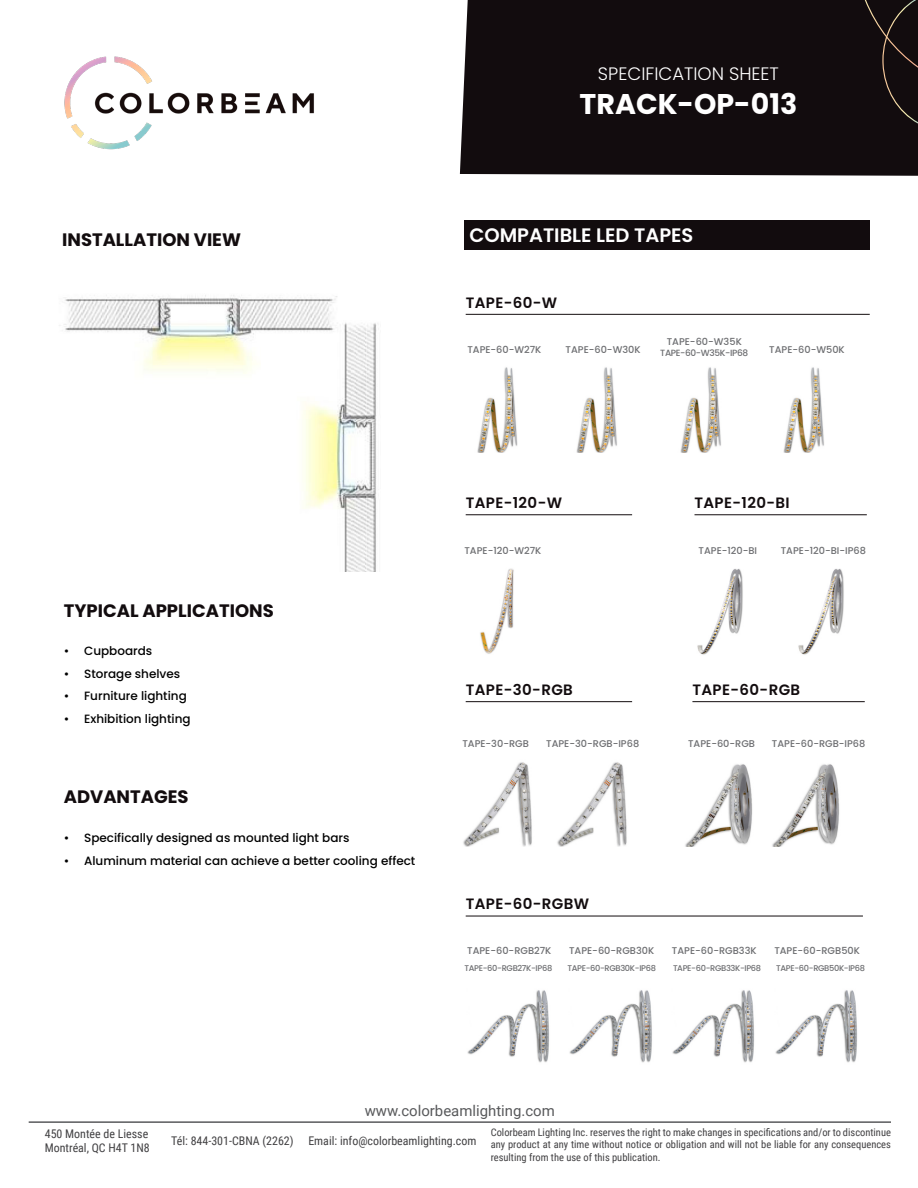
<style>
.page{position:relative;width:918px;height:1188px;background:#fff}
.page>*{position:absolute;margin:0;border:0;box-sizing:border-box;transform-origin:0 0}
.t1{font:700 28.5px "Poppins";color:#fff}
.t2{font:600 19.5px "Poppins";color:#fff}
.t3{font:700 18px "Poppins";color:#120c0e}
.t4{font:300 18px "Poppins";color:#fff}
.t5{font:600 15px "Poppins";letter-spacing:.025em;color:#120c0e}
.t6{font:15px "Roboto";color:#58595b}
.t7{font:500 12px "Poppins";color:#000}
.t8{font:12px/14.4px "Roboto Condensed";color:#414042}
.t9{font:10.5px/12.6px "Roboto Condensed";color:#414042;text-align:justify}
.t10{font:500 9.75px "Poppins";color:#6d6e71}
.t11{font:500 9px "Poppins";letter-spacing:-.04em;color:#6d6e71}
.t12{font:500 8.25px "Poppins";letter-spacing:-.04em;color:#6d6e71}
</style>
<div class="page">
<div style="left:460px;top:0;width:458px;height:176px;background:#120c0e"></div>
<svg style="left:865px;top:0;width:53px;height:124px;background:#1b1414"></svg>
<hr style="left:29px;top:1121px;width:862px;height:2px;background:#58595b">
<img style="left:59px;top:295px;width:318px;height:276px">
<img style="left:64px;top:56px;width:250px;height:94px">
<div style="left:464px;top:220px;width:406px;height:30px;background:#120c0e"></div>
<hr style="left:466px;top:314px;width:404px;height:1px;background:#120c0e">
<hr style="left:466px;top:515px;width:166px;height:1px;background:#120c0e">
<hr style="left:695px;top:515px;width:172px;height:1px;background:#120c0e">
<hr style="left:466px;top:701px;width:166px;height:1px;background:#120c0e">
<hr style="left:692px;top:701px;width:173px;height:1px;background:#120c0e">
<hr style="left:466px;top:916px;width:397px;height:1px;background:#120c0e">
<img style="left:477px;top:367px;width:41px;height:86px">
<img style="left:463px;top:762px;width:69px;height:84px">
<img style="left:557px;top:762px;width:70px;height:84px">
<img style="left:467px;top:990px;width:82px;height:73px">
<img style="left:569px;top:990px;width:83px;height:73px">
<img style="left:672px;top:990px;width:82px;height:73px">
<img style="left:775px;top:990px;width:82px;height:73px">
<img style="left:576px;top:367px;width:41px;height:86px">
<img style="left:680px;top:367px;width:41px;height:86px">
<img style="left:783px;top:367px;width:41px;height:86px">
<img style="left:480px;top:568px;width:34px;height:86px">
<img style="left:697px;top:569px;width:46px;height:86px">
<img style="left:798px;top:569px;width:46px;height:86px">
<img style="left:685px;top:764px;width:155px;height:82px">
<h3 class="t3" style="left:62px;top:229px;width:180px">INSTALLATION VIEW</h3>
<h3 class="t4" style="left:598px;top:63px;width:183px">SPECIFICATION SHEET</h3>
<h1 class="t1" style="left:580px;top:88px;width:219px">TRACK-OP-013</h1>
<h2 class="t2" style="left:469px;top:224px;width:226px">COMPATIBLE LED TAPES</h2>
<h3 class="t5" style="left:466px;top:294px;width:93px">TAPE-60-W</h3>
<p class="t10" style="left:467px;top:344px;width:76px">TAPE-60-W27K</p>
<p class="t10" style="left:566px;top:344px;width:77px">TAPE-60-W30K</p>
<p class="t10" style="left:667px;top:336px;width:77px">TAPE-60-W35K</p>
<p class="t11" style="left:660px;top:348px;width:90px">TAPE-60-W35K-IP68</p>
<p class="t10" style="left:769px;top:344px;width:77px">TAPE-60-W50K</p>
<h3 class="t3" style="left:64px;top:600px;width:211px">TYPICAL APPLICATIONS</h3>
<p class="t7" style="left:64px;top:644px;width:90px">• Cupboards</p>
<p class="t7" style="left:64px;top:667px;width:118px">• Storage shelves</p>
<p class="t7" style="left:64px;top:689px;width:124px">• Furniture lighting</p>
<p class="t7" style="left:64px;top:712px;width:128px">• Exhibition lighting</p>
<h3 class="t3" style="left:64px;top:787px;width:126px">ADVANTAGES</h3>
<p class="t7" style="left:64px;top:831px;width:287px">• Specifically designed as mounted light bars</p>
<p class="t7" style="left:64px;top:853px;width:353px">• Aluminum material can achieve a better cooling effect</p>
<h3 class="t5" style="left:466px;top:494px;width:98px">TAPE-120-W</h3>
<h3 class="t5" style="left:695px;top:494px;width:97px">TAPE-120-BI</h3>
<p class="t10" style="left:464px;top:545px;width:78px">TAPE-120-W27K</p>
<p class="t10" style="left:699px;top:545px;width:60px">TAPE-120-BI</p>
<p class="t10" style="left:781px;top:545px;width:87px">TAPE-120-BI-IP68</p>
<h3 class="t5" style="left:466px;top:681px;width:109px">TAPE-30-RGB</h3>
<h3 class="t5" style="left:692px;top:681px;width:109px">TAPE-60-RGB</h3>
<p class="t10" style="left:462px;top:738px;width:68px">TAPE-30-RGB</p>
<p class="t10" style="left:546px;top:737px;width:95px">TAPE-30-RGB-IP68</p>
<p class="t10" style="left:688px;top:738px;width:68px">TAPE-60-RGB</p>
<p class="t10" style="left:772px;top:738px;width:95px">TAPE-60-RGB-IP68</p>
<h3 class="t5" style="left:466px;top:896px;width:125px">TAPE-60-RGBW</h3>
<p class="t10" style="left:467px;top:945px;width:86px">TAPE-60-RGB27K</p>
<p class="t10" style="left:569px;top:945px;width:87px">TAPE-60-RGB30K</p>
<p class="t10" style="left:672px;top:945px;width:86px">TAPE-60-RGB33K</p>
<p class="t10" style="left:774px;top:945px;width:87px">TAPE-60-RGB50K</p>
<p class="t12" style="left:465px;top:963px;width:89px">TAPE-60-RGB27K-IP68</p>
<p class="t12" style="left:567px;top:963px;width:90px">TAPE-60-RGB30K-IP68</p>
<p class="t12" style="left:673px;top:963px;width:90px">TAPE-60-RGB33K-IP68</p>
<p class="t12" style="left:776px;top:963px;width:90px">TAPE-60-RGB50K-IP68</p>
<h3 class="t6" style="left:365px;top:1100px;width:192px">www.colorbeamlighting.com</h3>
<p class="t8" style="left:45px;top:1126px;width:106px">450 Montée de Liesse<br>Montréal, QC H4T 1N8</p>
<p class="t8" style="left:308px;top:1133px;width:170px">Email: info@colorbeamlighting.com</p>
<p class="t9" style="left:491px;top:1125px;width:402px">Colorbeam Lighting Inc. reserves the right to make changes in specifications and/or to discontinue any product at any time without notice or obligation and will not be liable for any consequences resulting from the use of this publication.</p>
<p class="t8" style="left:171px;top:1133px;width:124px">Tél: 844-301-CBNA (2262)</p>
</div>
